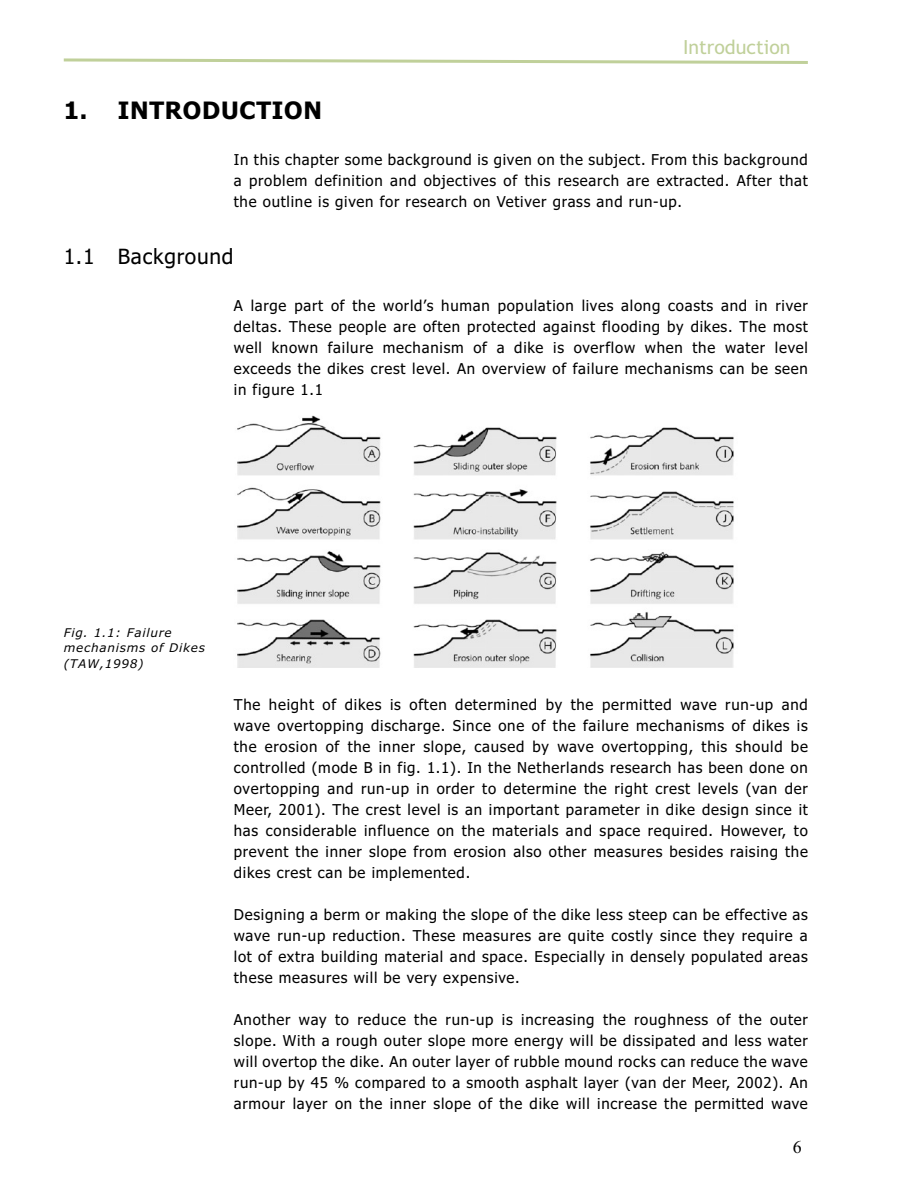
<style>
.page{position:relative;width:918px;height:1188px;background:#fff}
.page>*{position:absolute;margin:0;border:0;box-sizing:border-box;transform-origin:0 0}
.t1{font:700 24px "Tahoma";letter-spacing:.03em;color:#000}
.t2{font:21px "Tahoma";letter-spacing:.035em;color:#000}
.t3{font:19.5px "Trebuchet MS";color:#c0d09a}
.t4{font:18px "Times New Roman";color:#000}
.t5{font:15px/21px "Tahoma";letter-spacing:.05em;color:#000;text-align:justify}
.t6{font:italic 12px/15.6px "Verdana";letter-spacing:.06em;color:#000}
</style>
<div class="page">
<svg style="left:63px;top:58px;width:745px;height:6px"></svg>
<img style="left:237px;top:416px;width:497px;height:252px">
<h3 class="t3" style="left:683px;top:40px;width:109px">Introduction</h3>
<h1 class="t1" style="left:64px;top:101px;width:260px">1. INTRODUCTION</h1>
<p class="t5" style="left:234px;top:151px;width:576px">In this chapter some background is given on the subject. From this background a problem definition and objectives of this research are extracted. After that the outline is given for research on Vetiver grass and run-up.</p>
<h2 class="t2" style="left:64px;top:248px;width:171px">1.1 Background</h2>
<p class="t5" style="left:234px;top:296px;width:576px">A large part of the world’s human population lives along coasts and in river deltas. These people are often protected against flooding by dikes. The most well known failure mechanism of a dike is overflow when the water level exceeds the dikes crest level. An overview of failure mechanisms can be seen in figure 1.1</p>
<p class="t6" style="left:64px;top:626px;width:143px">Fig. 1.1: Failure mechanisms of Dikes (TAW,1998)</p>
<p class="t5" style="left:234px;top:695px;width:576px">The height of dikes is often determined by the permitted wave run-up and wave overtopping discharge. Since one of the failure mechanisms of dikes is the erosion of the inner slope, caused by wave overtopping, this should be controlled (mode B in fig. 1.1). In the Netherlands research has been done on overtopping and run-up in order to determine the right crest levels (van der Meer, 2001). The crest level is an important parameter in dike design since it has considerable influence on the materials and space required. However, to prevent the inner slope from erosion also other measures besides raising the dikes crest can be implemented.</p>
<p class="t5" style="left:234px;top:905px;width:576px">Designing a berm or making the slope of the dike less steep can be effective as wave run-up reduction. These measures are quite costly since they require a lot of extra building material and space. Especially in densely populated areas these measures will be very expensive.</p>
<p class="t5" style="left:234px;top:1010px;width:576px">Another way to reduce the run-up is increasing the roughness of the outer slope. With a rough outer slope more energy will be dissipated and less water will overtop the dike. An outer layer of rubble mound rocks can reduce the wave run-up by 45 % compared to a smooth asphalt layer (van der Meer, 2002). An armour layer on the inner slope of the dike will increase the permitted wave</p>
<p class="t4" style="left:793px;top:1141px;width:10px">6</p>
</div>
